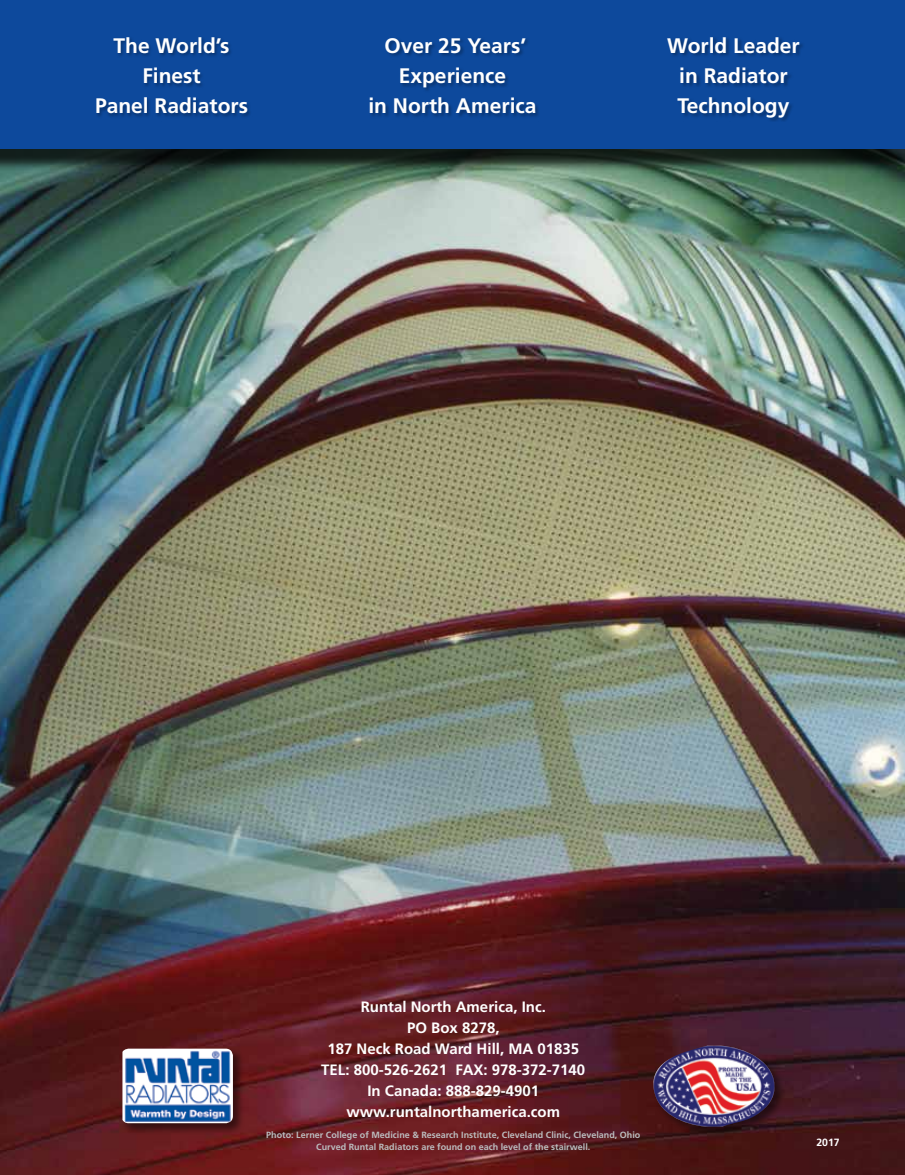
<style>
.page{position:relative;width:905px;height:1175px;background:#fff}
.page>*{position:absolute;margin:0;border:0;box-sizing:border-box;transform-origin:0 0}
.t1{font:700 21px/30px "Frutiger";color:#fff;text-align:center}
.t2{font:700 15px/21px "Frutiger";color:#fff;text-align:center}
.t3{font:700 10.5px "Frutiger";color:#fff}
.t4{font:700 9px/12px "Frutiger";color:#bcbec0;text-align:center}
</style>
<div class="page">
<img style="left:0;top:172px;width:904px;height:1002px">
<div style="left:0;top:0;width:904px;height:172px;background:#000;opacity:.75"></div>
<div style="left:0;top:0;width:904px;height:148px;background:#0d499c"></div>
<div style="left:96px;top:36px;width:708px;height:86px;background:#000;opacity:.3"></div>
<div style="left:652px;top:1044px;width:134px;height:94px;background:#000;opacity:.5"></div>
<img style="left:652px;top:1045px;width:123px;height:81px">
<div style="left:121px;top:1047px;width:123px;height:88px;background:#000;opacity:.5"></div>
<img style="left:122px;top:1048px;width:111px;height:75px">
<h1 class="t1" style="left:95px;top:31px;width:154px">The World’s<br>Finest<br>Panel Radiators</h1>
<h1 class="t1" style="left:368px;top:31px;width:170px">Over 25 Years’<br>Experience<br>in North America</h1>
<h1 class="t1" style="left:667px;top:31px;width:134px">World Leader in Radiator<br>Technology</h1>
<p class="t2" style="left:321px;top:995px;width:265px">Runtal North America, Inc.<br>PO Box 8278,<br>187 Neck Road Ward Hill, MA 01835<br>TEL: 800-526-2621 FAX: 978-372-7140<br>In Canada: 888-829-4901 www.runtalnorthamerica.com</p>
<p class="t4" style="left:266px;top:1128px;width:376px">Photo: Lerner College of Medicine &amp; Research Institute, Cleveland Clinic, Cleveland, Ohio<br>Curved Runtal Radiators are found on each level of the stairwell.</p>
<p class="t3" style="left:816px;top:1136px;width:25px">2017</p>
</div>
